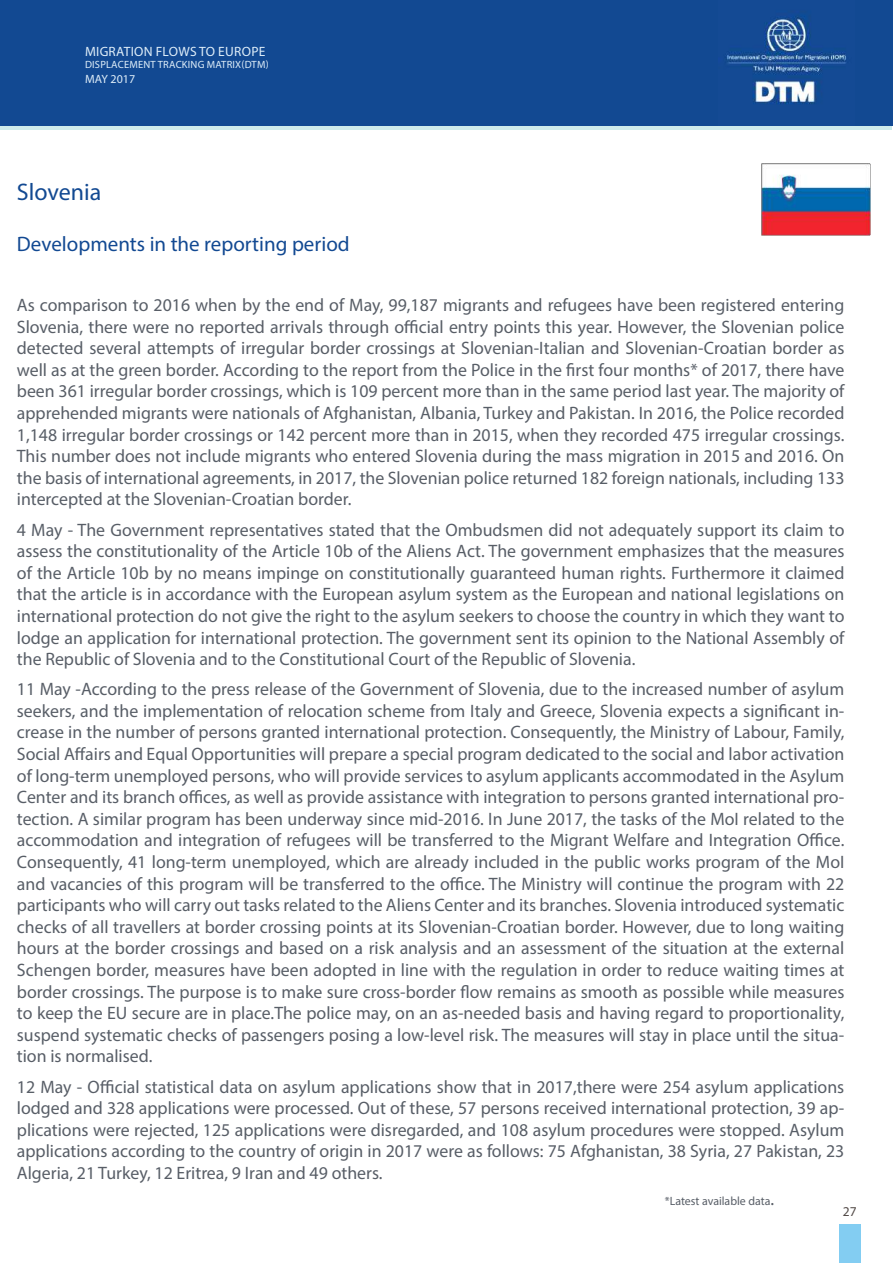
<style>
.page{position:relative;width:893px;height:1263px;background:#fff}
.page>*{position:absolute;margin:0;border:0;box-sizing:border-box;transform-origin:0 0}
.t1{font:24px "Myriad Pro";color:#124992}
.t2{font:21px "Myriad Pro";color:#124992}
.t3{font:18px/21.6px "Myriad Pro";color:#585e67;text-align:justify}
.t4{font:13.5px "Myriad Pro";letter-spacing:.02em;color:#dfeef9}
.t5{font:13.5px "Myriad Pro";color:#524a47}
.t6{font:12px "Myriad Pro";color:#585e67}
.t7{font:12px "Myriad Pro";color:#dfeef9}
.t8{font:10.5px "Myriad Pro";letter-spacing:.02em;color:#dfeef9}
.s1{font-size:18px}
</style>
<div class="page">
<div style="left:839px;top:1224px;width:21px;height:39px;background:#83cdf2"></div>
<div style="left:0;top:54px;width:892px;height:75px;background:linear-gradient(to right,#ceebec,#ceebec)"></div>
<div style="left:6px;top:0;width:887px;height:125px;background:#124992"></div>
<div style="left:0;top:0;width:22px;height:125px;background:#124992"></div>
<img style="left:726px;top:16px;width:120px;height:88px">
<img style="left:761px;top:164px;width:109px;height:71px">
<p class="t8" style="left:105px;top:43px;width:225px">DISPLACEMENT TRACKING &amp; MONITORING (DTM)</p>
<p class="t4" style="left:85px;top:43px;width:182px">MIGRATION FLOWS TO EUROPE</p>
<p class="t8" style="left:85px;top:58px;width:185px">DISPLACEMENT TRACKING MATRIX(DTM)</p>
<p class="t7" style="left:85px;top:71px;width:52px">MAY 2017</p>
<h1 class="t1" style="left:17px;top:177px;width:86px">Slovenia</h1>
<p class="t2" style="left:17px;top:231px;width:334px">Developments in the reporting period</p>
<p class="t3" style="left:17px;top:294px;width:829px">As comparison to 2016 when by the end of May, 99,187 migrants and refugees have been registered entering Slovenia, there were no reported arrivals through official entry points this year. However, the Slovenian police detected several attempts of irregular border crossings at Slovenian-Italian and Slovenian-Croatian border as well as at the green border. According to the report from the Police in the first four months* of 2017, there have been 361 irregular border crossings, which is 109 percent more than in the same period last year. The majority of apprehended migrants were nationals of Afghanistan, Albania, Turkey and Pakistan. In 2016, the Police recorded 1,148 irregular border crossings or 142 percent more than in 2015, when they recorded 475 irregular crossings.<br>This number does not include migrants who entered Slovenia during the mass migration in 2015 and 2016. On the basis of international agreements, in 2017, the Slovenian police returned 182 foreign nationals, including 133 intercepted at the Slovenian-Croatian border.</p>
<p class="t3" style="left:17px;top:518px;width:829px">4 May - The Government representatives stated that the Ombudsmen did not adequately support its claim to assess the constitutionality of the Article 10b of the Aliens Act. The government emphasizes that the measures of the Article 10b by no means impinge on constitutionally guaranteed human rights. Furthermore it claimed that the article is in accordance with the European asylum system as the European and national legislations on international protection do not give the right to the asylum seekers to choose the country in which they want to lodge an application for international protection. The government sent its opinion to the National Assembly of the Republic of Slovenia and to the Constitutional Court of the Republic of Slovenia.</p>
<p class="t3" style="left:17px;top:678px;width:829px">11 May -According to the press release of the Government of Slovenia, due to the increased number of asylum seekers, and the implementation of relocation scheme from Italy and Greece, Slovenia expects a significant in&shy;crease in the number of persons granted international protection. Consequently, the Ministry of Labour, Family, Social Affairs and Equal Opportunities will prepare a special program dedicated to the social and labor activation of long-term unemployed persons, who will provide services to asylum applicants accommodated in the Asylum Center and its branch offices, as well as provide assistance with integration to persons granted international pro&shy;tection. A similar program has been underway since mid-2016. In June 2017, the tasks of the MoI related to the accommodation and integration of refugees will be transferred to the Migrant Welfare and Integration Office.<br>Consequently, 41 long-term unemployed, which are already included in the public works program of the MoI and vacancies of this program will be transferred to the office. The Ministry will continue the program with 22 participants who will carry out tasks related to the Aliens Center and its branches. Slovenia introduced systematic checks of all travellers at border crossing points at its Slovenian-Croatian border. However, due to long waiting hours at the border crossings and based on a risk analysis and an assessment of the situation at the external Schengen border, measures have been adopted in line with the regulation in order to reduce waiting times at border crossings. The purpose is to make sure cross-border flow remains as smooth as possible while measures to keep the EU secure are in place.The police may, on an as-needed basis and having regard to proportionality, suspend systematic checks of passengers posing a low-level risk. The measures will stay in place until the situa&shy;tion is normalised.</p>
<p class="t3" style="left:17px;top:1075px;width:829px">12 May - Official statistical data on asylum applications show that in 2017,there were 254 asylum applications lodged and 328 applications were processed. Out of these, 57 persons received international protection, 39 ap&shy;plications were rejected, 125 applications were disregarded, and 108 asylum procedures were stopped. Asylum applications according to the country of origin in 2017 were as follows: 75 Afghanistan, 38 Syria, 27 Pakistan, 23<br>Algeria, 21 Turkey, 12 Eritrea, 9 Iran and 49 others.</p>
<p class="t6" style="left:665px;top:1193px;width:111px">*Latest available data<span class="s1">.</span></p>
<p class="t5" style="left:843px;top:1203px;width:15px">27</p>
</div>
